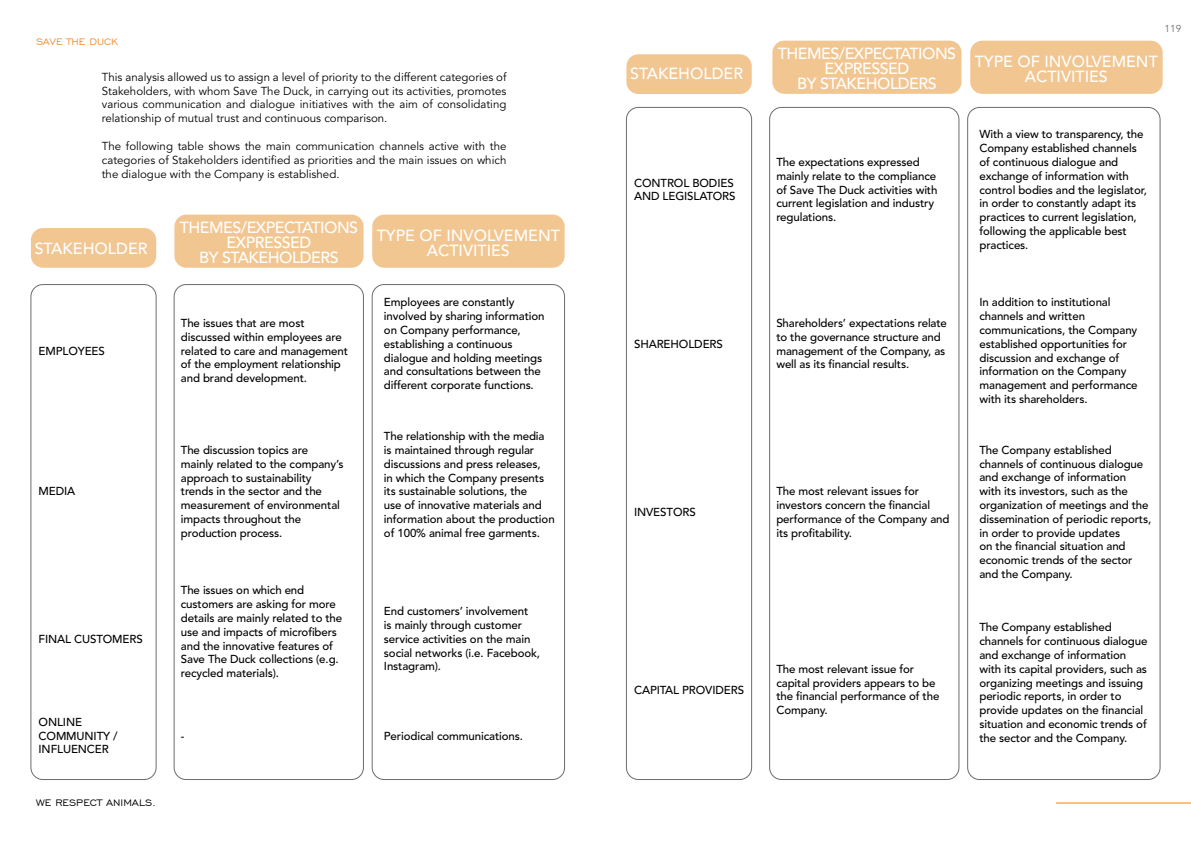
<style>
.page{position:relative;width:1191px;height:842px;background:#fff}
.page>*{position:absolute;margin:0;border:0;box-sizing:border-box;transform-origin:0 0}
.t1{font:500 16px/15px "Avenir LT Std";letter-spacing:-.03em;color:#fff;text-align:center}
.t2{font:500 16px/15px "Avenir LT Std";color:#fff;text-align:center}
.t3{font:12px "Engravers Gothic BT";color:#000}
.t4{font:12px "Engravers Gothic BT";color:#f18f33}
.t5{font:500 11.5px/13.8px "Avenir LT Std";letter-spacing:-.01em;color:#000}
.t6{font:11.5px/13.8px "Avenir LT Std";color:#000;text-align:justify}
.t7{font:10px "Avenir LT Std";color:#706f6f}
</style>
<div class="page">
<div style="left:174px;top:284px;width:189px;height:496px;border:1px solid #6c6c6c;border-radius:12px"></div>
<div style="left:372px;top:284px;width:192px;height:496px;border:1px solid #6c6c6c;border-radius:12px"></div>
<div style="left:31px;top:284px;width:125px;height:496px;border:1px solid #6c6c6c;border-radius:12px"></div>
<div style="left:174px;top:215px;width:189px;height:53px;background:#f2c691;border-radius:12px"></div>
<div style="left:372px;top:215px;width:192px;height:53px;background:#f2c691;border-radius:12px"></div>
<div style="left:31px;top:228px;width:125px;height:40px;background:#f2c691;border-radius:12px"></div>
<div style="left:769px;top:107px;width:190px;height:673px;border:1px solid #6c6c6c;border-radius:12px"></div>
<div style="left:967px;top:107px;width:193px;height:673px;border:1px solid #6c6c6c;border-radius:12px"></div>
<div style="left:626px;top:107px;width:125px;height:673px;border:1px solid #6c6c6c;border-radius:12px"></div>
<div style="left:626px;top:54px;width:125px;height:40px;background:#f2c691;border-radius:12px"></div>
<hr style="left:1056px;top:802px;width:135px;height:1px;background:#ff8300">
<div style="left:772px;top:41px;width:189px;height:53px;background:#f2c691;border-radius:12px"></div>
<div style="left:970px;top:41px;width:192px;height:53px;background:#f2c691;border-radius:12px"></div>
<p class="t4" style="left:36px;top:35px;width:84px">SAVE THE DUCK</p>
<p class="t6" style="left:102px;top:70px;width:406px">This analysis allowed us to assign a level of priority to the different categories of Stakeholders, with whom Save The Duck, in carrying out its activities, promotes various communication and dialogue initiatives with the aim of consolidating relationship of mutual trust and continuous comparison.</p>
<p class="t6" style="left:102px;top:139px;width:406px;line-height:14.1px">The following table shows the main communication channels active with the categories of Stakeholders identified as priorities and the main issues on which the dialogue with the Company is established.</p>
<h1 class="t1" style="left:180px;top:220px;width:180px">THEMES/EXPECTATIONS<br>EXPRESSED<br>BY STAKEHOLDERS</h1>
<h1 class="t2" style="left:377px;top:228px;width:185px">TYPE OF INVOLVEMENT</h1>
<h1 class="t2" style="left:35px;top:241px;width:114px">STAKEHOLDER</h1>
<h1 class="t2" style="left:427px;top:243px;width:84px">ACTIVITIES</h1>
<p class="t5" style="left:39px;top:344px;width:68px">EMPLOYEES</p>
<p class="t5" style="left:39px;top:485px;width:38px">MEDIA</p>
<p class="t5" style="left:39px;top:632px;width:106px">FINAL CUSTOMERS</p>
<p class="t5" style="left:39px;top:715px;width:81px">ONLINE<br>COMMUNITY /<br>INFLUENCER</p>
<p class="t3" style="left:36px;top:796px;width:121px">WE RESPECT ANIMALS.</p>
<p class="t5" style="left:181px;top:316px;width:169px">The issues that are most discussed within employees are related to care and management of the employment relationship and brand development.</p>
<p class="t5" style="left:181px;top:443px;width:164px">The discussion topics are mainly related to the company’s approach to sustainability trends in the sector and the measurement of environmental impacts throughout the production process.</p>
<p class="t5" style="left:181px;top:584px;width:163px">The issues on which end customers are asking for more details are mainly related to the use and impacts of microfibers and the innovative features of<br>Save The Duck collections (e.g. recycled materials).</p>
<p class="t5" style="left:181px;top:729px;width:5px">-</p>
<p class="t5" style="left:384px;top:296px;width:162px">Employees are constantly involved by sharing information on Company performance, establishing a continuous dialogue and holding meetings and consultations between the different corporate functions.</p>
<p class="t5" style="left:384px;top:429px;width:172px">The relationship with the media is maintained through regular discussions and press releases,<br>in which the Company presents its sustainable solutions, the<br>use of innovative materials and information about the production of 100% animal free garments.</p>
<p class="t5" style="left:384px;top:604px;width:158px">End customers’ involvement<br>is mainly through customer service activities on the main social networks (i.e. Facebook,<br>Instagram).</p>
<p class="t5" style="left:384px;top:729px;width:141px">Periodical communications.</p>
<h1 class="t2" style="left:630px;top:67px;width:114px">STAKEHOLDER</h1>
<p class="t5" style="left:634px;top:176px;width:103px">CONTROL BODIES<br>AND LEGISLATORS</p>
<p class="t5" style="left:634px;top:337px;width:90px">SHAREHOLDERS</p>
<p class="t5" style="left:634px;top:505px;width:63px">INVESTORS</p>
<p class="t5" style="left:634px;top:683px;width:111px">CAPITAL PROVIDERS</p>
<p class="t7" style="left:1164px;top:23px;width:18px">119</p>
<h1 class="t1" style="left:778px;top:46px;width:180px">THEMES/EXPECTATIONS<br>EXPRESSED<br>BY STAKEHOLDERS</h1>
<h1 class="t2" style="left:974px;top:54px;width:185px">TYPE OF INVOLVEMENT<br>ACTIVITIES</h1>
<p class="t5" style="left:776px;top:155px;width:163px">The expectations expressed mainly relate to the compliance of Save The Duck activities with current legislation and industry regulations.</p>
<p class="t5" style="left:776px;top:316px;width:172px">Shareholders’ expectations relate to the governance structure and management of the Company, as well as its financial results.</p>
<p class="t5" style="left:776px;top:484px;width:175px">The most relevant issues for investors concern the financial performance of the Company and its profitability.</p>
<p class="t5" style="left:776px;top:662px;width:164px">The most relevant issue for capital providers appears to be the financial performance of the<br>Company.</p>
<p class="t5" style="left:979px;top:128px;width:169px">With a view to transparency, the<br>Company established channels of continuous dialogue and exchange of information with control bodies and the legislator, in order to constantly adapt its practices to current legislation, following the applicable best practices.</p>
<p class="t5" style="left:979px;top:296px;width:159px">In addition to institutional channels and written communications, the Company established opportunities for discussion and exchange of information on the Company management and performance with its shareholders.</p>
<p class="t5" style="left:979px;top:443px;width:173px">The Company established channels of continuous dialogue and exchange of information<br>with its investors, such as the organization of meetings and the dissemination of periodic reports, in order to provide updates<br>on the financial situation and economic trends of the sector and the Company.</p>
<p class="t5" style="left:979px;top:621px;width:169px">The Company established channels for continuous dialogue and exchange of information with its capital providers, such as organizing meetings and issuing periodic reports, in order to provide updates on the financial situation and economic trends of the sector and the Company.</p>
</div>
